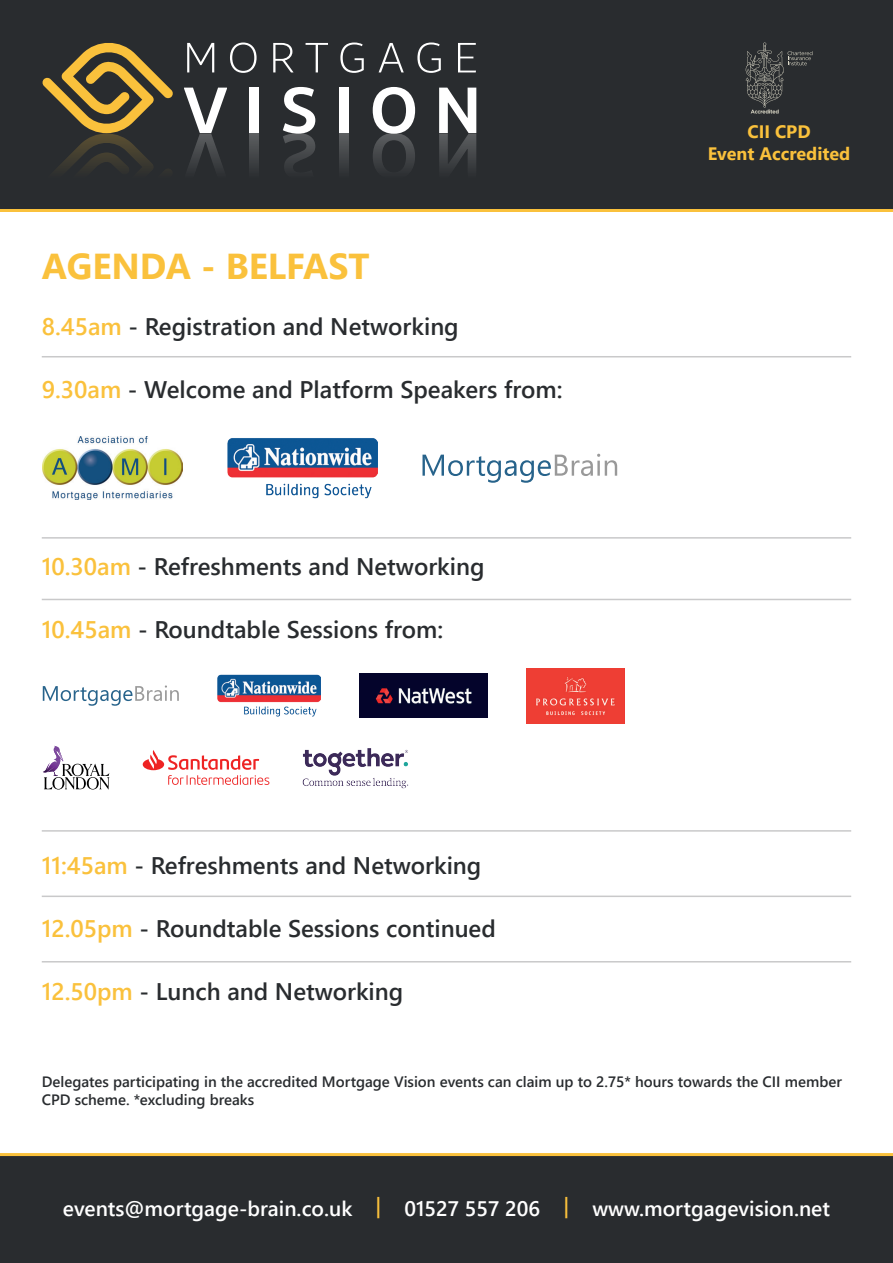
<style>
.page{position:relative;width:893px;height:1263px;background:#292c2f}
.page>*{position:absolute;margin:0;border:0;box-sizing:border-box;transform-origin:0 0}
.t1{font:700 36px "Segoe UI";color:#fac13c}
.t2{font:600 24px "Segoe UI";color:#292c2f}
.t3{font:600 21px "Segoe UI";color:#fff}
.t4{font:700 18px/21.6px "Segoe UI";color:#fac13c;text-align:center}
.t5{font:600 15px/18px "Segoe UI";color:#292c2f}
.s1{color:#fac13c}
</style>
<div class="page">
<svg style="left:746px;top:43px;width:66px;height:71px"></svg>
<div style="left:0;top:210px;width:893px;height:944px;background:#fff"></div>
<img style="left:43px;top:437px;width:140px;height:63px">
<svg style="left:187px;top:43px;width:27px;height:29px"></svg>
<svg style="left:230px;top:43px;width:27px;height:30px"></svg>
<svg style="left:273px;top:43px;width:20px;height:29px"></svg>
<svg style="left:306px;top:43px;width:22px;height:29px"></svg>
<svg style="left:340px;top:43px;width:24px;height:30px"></svg>
<svg style="left:379px;top:43px;width:25px;height:29px"></svg>
<svg style="left:417px;top:43px;width:24px;height:30px"></svg>
<svg style="left:458px;top:43px;width:18px;height:29px"></svg>
<div style="left:249px;top:88px;width:9px;height:45px;background:#fff"></div>
<div style="left:339px;top:88px;width:9px;height:45px;background:#fff"></div>
<svg style="left:184px;top:88px;width:43px;height:81px"></svg>
<svg style="left:249px;top:134px;width:9px;height:35px"></svg>
<svg style="left:283px;top:87px;width:32px;height:82px"></svg>
<svg style="left:339px;top:134px;width:9px;height:35px"></svg>
<svg style="left:373px;top:87px;width:42px;height:82px"></svg>
<svg style="left:439px;top:88px;width:37px;height:81px"></svg>
<svg style="left:42px;top:43px;width:131px;height:126px"></svg>
<hr style="left:42px;top:830px;width:809px;height:2px;background:#c9c9ca">
<hr style="left:42px;top:537px;width:809px;height:2px;background:#c9c9ca">
<hr style="left:42px;top:356px;width:809px;height:1px;background:#c9c9ca">
<hr style="left:42px;top:895px;width:809px;height:2px;background:#c9c9ca">
<hr style="left:42px;top:961px;width:809px;height:1px;background:#c9c9ca">
<hr style="left:42px;top:599px;width:809px;height:1px;background:#c9c9ca">
<img style="left:228px;top:438px;width:149px;height:60px">
<img style="left:218px;top:675px;width:103px;height:41px">
<svg style="left:44px;top:760px;width:66px;height:30px"></svg>
<img style="left:43px;top:746px;width:20px;height:30px">
<hr style="left:0;top:1153px;width:893px;height:3px;background:#fac13c">
<hr style="left:0;top:209px;width:893px;height:3px;background:#fac13c">
<svg style="left:422px;top:454px;width:195px;height:29px"></svg>
<svg style="left:43px;top:685px;width:136px;height:21px"></svg>
<img style="left:526px;top:668px;width:98px;height:55px">
<img style="left:359px;top:674px;width:129px;height:43px">
<img style="left:303px;top:748px;width:106px;height:40px">
<svg style="left:143px;top:750px;width:126px;height:35px"></svg>
<h1 class="t1" style="left:42px;top:232px;width:329px">AGENDA - BELFAST</h1>
<p class="t2" style="left:42px;top:304px;width:418px"><span class="s1">8.45am</span> - Registration and Networking</p>
<p class="t2" style="left:42px;top:367px;width:522px"><span class="s1">9.30am</span> - Welcome and Platform Speakers from:</p>
<p class="t2" style="left:42px;top:544px;width:444px"><span class="s1">10.30am</span> - Refreshments and Networking</p>
<p class="t2" style="left:42px;top:607px;width:403px"><span class="s1">10.45am</span> - Roundtable Sessions from:</p>
<p class="t2" style="left:42px;top:842px;width:441px"><span class="s1">11:45am</span> - Refreshments and Networking</p>
<p class="t2" style="left:42px;top:905px;width:456px"><span class="s1">12.05pm</span> - Roundtable Sessions continued</p>
<p class="t2" style="left:42px;top:968px;width:363px"><span class="s1">12.50pm</span> - Lunch and Networking</p>
<p class="t4" style="left:708px;top:119px;width:144px">CII CPD<br>Event Accredited</p>
<p class="t5" style="left:42px;top:1071px;width:802px">Delegates participating in the accredited Mortgage Vision events can claim up to 2.75* hours towards the CII member<br>CPD scheme. *excluding breaks</p>
<p class="t3" style="left:63px;top:1188px;width:769px">events@mortgage-brain.co.uk <span class="s1">|</span> 01527 557 206 <span class="s1">|</span> www.mortgagevision.net</p>
</div>
